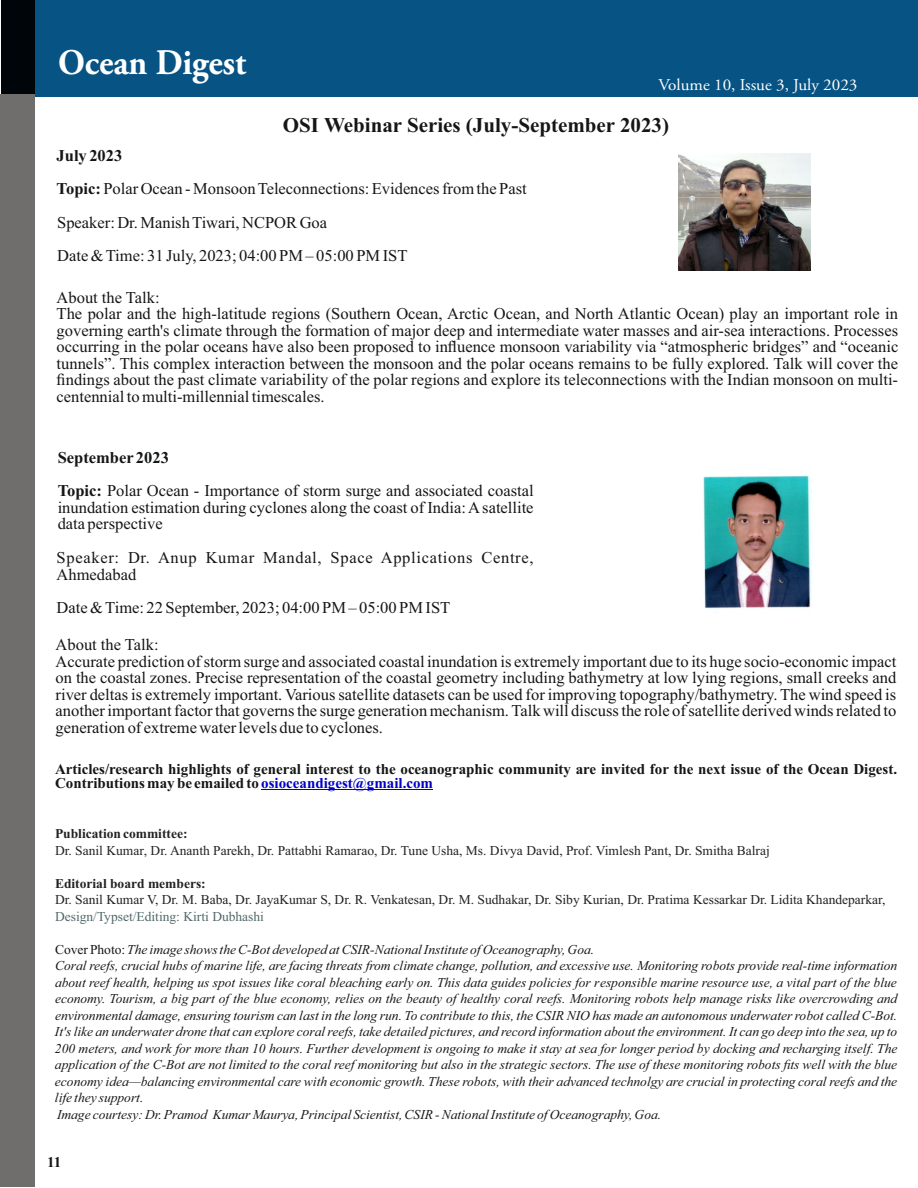
<style>
.page{position:relative;width:918px;height:1188px;background:#fff}
.page>*{position:absolute;margin:0;border:0;box-sizing:border-box;transform-origin:0 0}
.t1{font:700 36px "Adobe Garamond Pro";color:#fff;scale:.95 1}
.t2{font:700 21px "Times New Roman";color:#151616}
.t3{font:16.5px/16.5px "Times New Roman";color:#151616}
.t4{font:16.5px/16.5px "Times New Roman";letter-spacing:.04em;color:#151616}
.t5{font:16.5px "Adobe Garamond Pro";color:#fff;scale:1.04 1}
.t6{font:700 15px/13.5px "Times New Roman";color:#151616}
.t7{font:italic 13.5px/16.5px "Times New Roman";color:#151616}
.t8{font:13.5px "Times New Roman";color:#222}
.t9{font:700 13.5px "Times New Roman";color:#222}
.t10{font:13.5px "Times New Roman";color:#526869}
.s1{font-weight:700}
.s2{color:#0000c4}
.s3{font-style:normal}
</style>
<div class="page">
<div style="left:1px;top:0;width:34px;height:95px;background:#00050a"></div>
<div style="left:1px;top:95px;width:34px;height:1092px;background:#6f6e6d"></div>
<div style="left:35px;top:0;width:883px;height:97px;background:#075383"></div>
<hr style="left:261px;top:789px;width:172px;height:1px;background:#0000c4">
<img style="left:679px;top:154px;width:132px;height:116px">
<img style="left:703px;top:475px;width:110px;height:139px">
<h1 class="t1" style="left:58px;top:48px;width:199px">Ocean Digest</h1>
<p class="t5" style="left:658px;top:78px;width:193px">Volume 10, Issue 3, July 2023</p>
<p class="t2" style="left:283px;top:118px;width:388px">OSI Webinar Series (July-September 2023)</p>
<p class="t3" style="left:57px;top:141px;width:472px;line-height:33px"><span class="s1">July 2023<br>Topic:</span> Polar Ocean - Monsoon Teleconnections: Evidences from the Past</p>
<p class="t3" style="left:57px;top:208px;width:352px;line-height:33px">Speaker: Dr. Manish Tiwari, NCPOR Goa<br>Date &amp; Time: 31 July, 2023; 04:00 PM – 05:00 PM IST</p>
<p class="t3" style="left:57px;top:291px;width:843px">About the Talk:<br>The polar and the high-latitude regions (Southern Ocean, Arctic Ocean, and North Atlantic Ocean) play an important role in governing earth's climate through the formation of major deep and intermediate water masses and air-sea interactions. Processes occurring in the polar oceans have also been proposed to influence monsoon variability via “atmospheric bridges” and “oceanic tunnels”. This complex interaction between the monsoon and the polar oceans remains to be fully explored. Talk will cover the findings about the past climate variability of the polar regions and explore its teleconnections with the Indian monsoon on multi&shy;centennial to multi-millennial timescales.</p>
<p class="t3" style="left:58px;top:443px;width:477px;line-height:33px"><span class="s1">September 2023<br>Topic:</span> Polar Ocean - Importance of storm surge and associated coastal</p>
<p class="t3" style="left:58px;top:501px;width:477px">inundation estimation during cyclones along the coast of India: Asatellite data perspective</p>
<p class="t4" style="left:57px;top:551px;width:478px">Speaker: Dr. Anup Kumar Mandal, Space Applications Centre,<br>Ahmedabad</p>
<p class="t3" style="left:57px;top:601px;width:395px">Date &amp; Time: 22 September, 2023; 04:00 PM – 05:00 PM IST</p>
<p class="t3" style="left:56px;top:638px;width:842px">About the Talk:<br>Accurate prediction of storm surge and associated coastal inundation is extremely important due to its huge socio-economic impact on the coastal zones. Precise representation of the coastal geometry including bathymetry at low lying regions, small creeks and river deltas is extremely important. Various satellite datasets can be used for improving topography/bathymetry. The wind speed is another important factor that governs the surge generation mechanism. Talk will discuss the role of satellite derived winds related to generation of extreme water levels due to cyclones.</p>
<p class="t6" style="left:55px;top:764px;width:844px">Articles/research highlights of general interest to the oceanographic community are invited for the next issue of the Ocean Digest.<br>Contributions may be emailed to <span class="s2">osioceandigest@gmail.com</span></p>
<p class="t9" style="left:55px;top:829px;width:134px">Publication committee:</p>
<p class="t8" style="left:55px;top:846px;width:716px">Dr. Sanil Kumar, Dr. Ananth Parekh, Dr. Pattabhi Ramarao, Dr. Tune Usha, Ms. Divya David, Prof. Vimlesh Pant, Dr. Smitha Balraj</p>
<p class="t9" style="left:55px;top:879px;width:152px">Editorial board members:</p>
<p class="t8" style="left:55px;top:895px;width:832px">Dr. Sanil Kumar V, Dr. M. Baba, Dr. JayaKumar S, Dr. R. Venkatesan, Dr. M. Sudhakar, Dr. Siby Kurian, Dr. Pratima Kessarkar Dr. Lidita Khandeparkar,</p>
<p class="t10" style="left:55px;top:912px;width:211px">Design/Typset/Editing: Kirti Dubhashi</p>
<p class="t7" style="left:55px;top:942px;width:844px"><span class="s3">Cover Photo:</span> The image shows the C-Bot developed at CSIR-National Institute of Oceanography, Goa.<br>Coral reefs, crucial hubs of marine life, are facing threats from climate change, pollution, and excessive use. Monitoring robots provide real-time information about reef health, helping us spot issues like coral bleaching early on. This data guides policies for responsible marine resource use, a vital part of the blue economy. Tourism, a big part of the blue economy, relies on the beauty of healthy coral reefs. Monitoring robots help manage risks like overcrowding and environmental damage, ensuring tourism can last in the long run. To contribute to this, the CSIR NIO has made an autonomous underwater robot called C-Bot.<br>It's like an underwater drone that can explore coral reefs, take detailed pictures, and record information about the environment. It can go deep into the sea, up to 200 meters, and work for more than 10 hours. Further development is ongoing to make it stay at sea for longer period by docking and recharging itself. The application of the C-Bot are not limited to the coral reef monitoring but also in the strategic sectors. The use of these monitoring robots fits well with the blue economy idea—balancing environmental care with economic growth. These robots, with their advanced technolgy are crucial in protecting coral reefs and the life they support.<br>Image courtesy: Dr. Pramod Kumar Maurya, Principal Scientist, CSIR - National Institute of Oceanography, Goa.</p>
<p class="t6" style="left:47px;top:1156px;width:16px">11</p>
</div>
